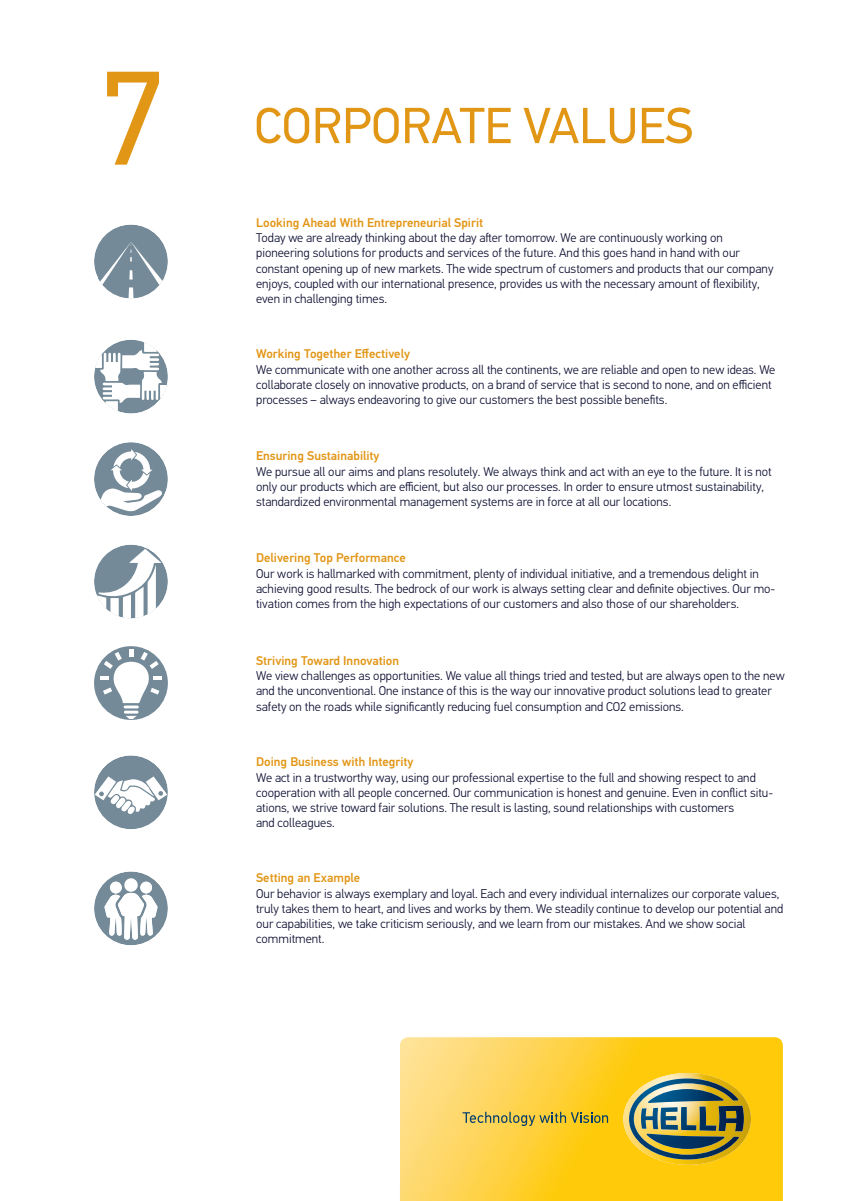
<style>
.page{position:relative;width:851px;height:1201px;background:#fff}
.page>*{position:absolute;margin:0;border:0;box-sizing:border-box;transform-origin:0 0}
.t1{font:133.45px "Hella DIN Universal";color:#e29616}
.t2{font:50.65px "Hella DIN Universal";color:#e29616}
.t3{font:300 12.65px/15.2px "Hella DIN Universal";color:#0c0e31}
.t4{font:500 12.65px "Hella DIN Universal";color:#e29616}
</style>
<div class="page">
<svg style="left:400px;top:1037px;width:382px;height:163px;background:#fed038"></svg>
<svg style="left:462px;top:1111px;width:146px;height:15px;background:#c8b146"></svg>
<img style="left:735px;top:1072px;width:15px;height:92px">
<img style="left:691px;top:1159px;width:44px;height:5px">
<svg style="left:639px;top:1159px;width:52px;height:5px"></svg>
<img style="left:639px;top:1072px;width:96px;height:6px">
<img style="left:743px;top:1087px;width:7px;height:62px">
<img style="left:623px;top:1088px;width:6px;height:61px">
<img style="left:629px;top:1078px;width:114px;height:81px">
<div style="left:94px;top:224px;width:74px;height:74px;background:#748a98;border-radius:50%"></div>
<svg style="left:94px;top:242px;width:74px;height:56px"></svg>
<svg style="left:94px;top:340px;width:74px;height:72px"></svg>
<div style="left:94px;top:442px;width:74px;height:74px;background:#748a98;border-radius:50%"></div>
<svg style="left:100px;top:449px;width:63px;height:62px"></svg>
<svg style="left:94px;top:544px;width:74px;height:74px"></svg>
<svg style="left:96px;top:549px;width:65px;height:69px"></svg>
<div style="left:94px;top:646px;width:74px;height:74px;background:#748a98;border-radius:50%"></div>
<svg style="left:101px;top:649px;width:61px;height:70px"></svg>
<div style="left:94px;top:755px;width:74px;height:74px;background:#748a98;border-radius:50%"></div>
<svg style="left:95px;top:776px;width:72px;height:38px"></svg>
<div style="left:94px;top:871px;width:74px;height:74px;background:#748a98;border-radius:50%"></div>
<svg style="left:104px;top:878px;width:53px;height:61px"></svg>
<h1 class="t1" style="left:100px;top:38px;width:68px">7</h1>
<h2 class="t2" style="left:254px;top:95px;width:440px">CORPORATE VALUES</h2>
<p class="t4" style="left:256px;top:215px;width:228px">Looking Ahead With Entrepreneurial Spirit</p>
<p class="t3" style="left:256px;top:231px;width:518px">Today we are already thinking about the day a er tomorrow. We are continuously working on pioneering solutions for products and services of the future. And this goes hand in hand with our constant opening up of new markets. The wide spectrum of customers and products that our company enjoys, coupled with our international presence, provides us with the necessary amount of flexibility, even in challenging times.</p>
<p class="t4" style="left:256px;top:346px;width:155px">Working Together Effectively</p>
<p class="t3" style="left:256px;top:362px;width:520px">We communicate with one another across all the continents, we are reliable and open to new ideas. We collaborate closely on innovative products, on a brand of service that is second to none, and on efficient processes – always endeavoring to give our customers the best possible benefits.</p>
<p class="t4" style="left:256px;top:448px;width:125px">Ensuring Sustainability</p>
<p class="t3" style="left:256px;top:464px;width:517px">We pursue all our aims and plans resolutely. We always think and act with an eye to the future. It is not only our products which are efficient, but also our processes. In order to ensure utmost sustainability, standardized environmental management systems are in force at all our locations.</p>
<p class="t4" style="left:256px;top:550px;width:151px">Delivering Top Performance</p>
<p class="t3" style="left:256px;top:566px;width:521px">Our work is hallmarked with commitment, plenty of individual initiative, and a tremendous delight in achieving good results. The bedrock of our work is always setting clear and definite objectives. Our mo&shy;tivation comes from the high expectations of our customers and also those of our shareholders.</p>
<p class="t4" style="left:256px;top:652px;width:144px">Striving Toward Innovation</p>
<p class="t3" style="left:256px;top:669px;width:530px">We view challenges as opportunities. We value all things tried and tested, but are always open to the new and the unconventional. One instance of this is the way our innovative product solutions lead to greater safety on the roads while significantly reducing fuel consumption and CO2 emissions.</p>
<p class="t4" style="left:256px;top:754px;width:159px">Doing Business with Integrity</p>
<p class="t3" style="left:256px;top:770px;width:518px">We act in a trustworthy way, using our professional expertise to the full and showing respect to and cooperation with all people concerned. Our communication is honest and genuine. Even in conflict situ&shy;ations, we strive toward fair solutions. The result is lasting, sound relationships with customers<br>and colleagues.</p>
<p class="t4" style="left:256px;top:870px;width:106px">Setting an Example</p>
<p class="t3" style="left:256px;top:886px;width:528px">Our behavior is always exemplary and loyal. Each and every individual internalizes our corporate values, truly takes them to heart, and lives and works by them. We steadily continue to develop our potential and our capabilities, we take criticism seriously, and we learn from our mistakes. And we show social commitment.</p>
</div>
